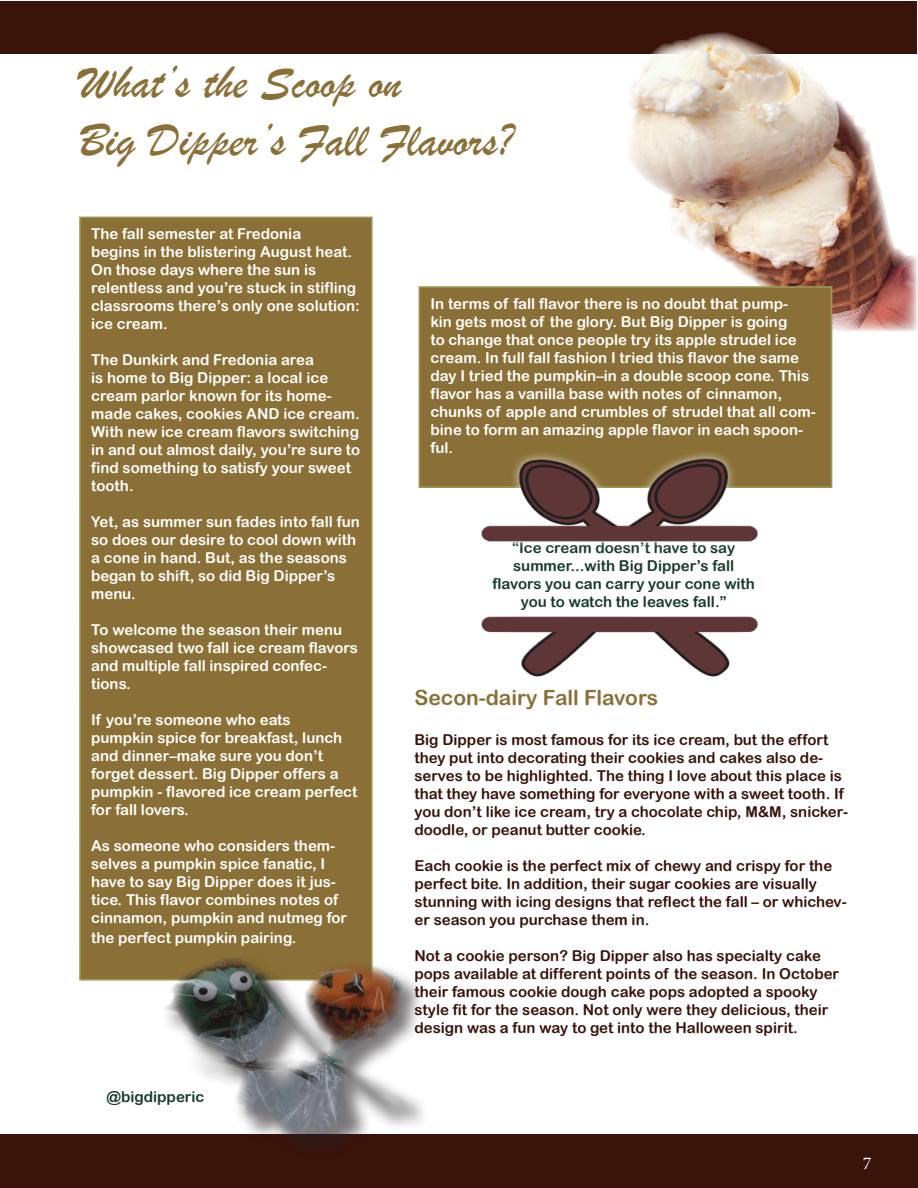
<style>
.page{position:relative;width:918px;height:1188px;background:#fff}
.page>*{position:absolute;margin:0;border:0;box-sizing:border-box;transform-origin:0 0}
.t1{font:48px "Brush Script";color:#8a7036}
.t2{font:21px "Arial Rounded MT Bold";color:#8a7036}
.t3{font:18px "Minion Pro";color:#fff}
.t4{font:15px/18px "Arial Rounded MT Bold";color:#fff}
.t5{font:15px/18px "Arial Rounded MT Bold";color:#3a130a}
.t6{font:15px/18px "Arial Rounded MT Bold";color:#183c2a;text-align:center}
</style>
<div class="page">
<div style="left:1px;top:1px;width:916px;height:52px;background:#3a130a"></div>
<div style="left:1px;top:1134px;width:917px;height:54px;background:#3a130a"></div>
<div style="left:80px;top:217px;width:292px;height:763px;background:#8a7036"></div>
<div style="left:79px;top:217px;width:294px;height:764px;border:2px solid #989d57"></div>
<div style="left:160px;top:953px;width:300px;height:205px;background:#231f20;opacity:.6"></div>
<img style="left:140px;top:945px;width:301px;height:189px">
<img style="left:628px;top:32px;width:289px;height:299px">
<div style="left:419px;top:287px;width:413px;height:200px;background:#8a7036"></div>
<div style="left:418px;top:286px;width:414px;height:202px;border:2px solid #989d57"></div>
<img style="left:444px;top:452px;width:350px;height:225px">
<p class="t1" style="left:79px;top:53px;width:324px">What’s the Scoop on</p>
<p class="t1" style="left:79px;top:111px;width:435px">Big Dipper’s Fall Flavors?</p>
<p class="t4" style="left:91px;top:225px;width:212px">The fall semester at Fredonia</p>
<p class="t4" style="left:91px;top:243px;width:270px">begins in the blistering August heat.<br>On those days where the sun is relentless and you’re stuck in stifling classrooms there’s only one solution: ice cream.</p>
<p class="t4" style="left:91px;top:351px;width:271px">The Dunkirk and Fredonia area<br>is home to Big Dipper: a local ice cream parlor known for its home&shy;made cakes, cookies AND ice cream.<br>With new ice cream flavors switching in and out almost daily, you’re sure to find something to satisfy your sweet tooth.</p>
<p class="t4" style="left:91px;top:513px;width:270px">Yet, as summer sun fades into fall fun so does our desire to cool down with a cone in hand. But, as the seasons began to shift, so did Big Dipper’s menu.</p>
<p class="t4" style="left:91px;top:621px;width:268px">To welcome the season their menu showcased two fall ice cream flavors and multiple fall inspired confec&shy;tions.</p>
<p class="t4" style="left:91px;top:711px;width:201px">If you’re someone who eats</p>
<p class="t4" style="left:91px;top:729px;width:268px">pumpkin spice for breakfast, lunch and dinner–make sure you don’t forget dessert. Big Dipper offers a pumpkin - flavored ice cream perfect for fall lovers.</p>
<p class="t4" style="left:91px;top:837px;width:257px">As someone who considers them&shy;selves a pumpkin spice fanatic, I have to say Big Dipper does it jus&shy;tice. This flavor combines notes of cinnamon, pumpkin and nutmeg for</p>
<p class="t4" style="left:91px;top:929px;width:207px">the perfect pumpkin pairing.</p>
<p class="t6" style="left:106px;top:1087px;width:100px">@bigdipperic</p>
<p class="t4" style="left:430px;top:295px;width:387px">In terms of fall flavor there is no doubt that pump-<br>kin gets most of the glory. But Big Dipper is going<br>to change that once people try its apple strudel ice cream. In full fall fashion I tried this flavor the same day I tried the pumpkin–in a double scoop cone. This flavor has a vanilla base with notes of cinnamon, chunks of apple and crumbles of strudel that all com&shy;bine to form an amazing apple flavor in each spoon&shy;ful.</p>
<p class="t6" style="left:512px;top:539px;width:224px">“Ice cream doesn’t have to say</p>
<p class="t6" style="left:513px;top:557px;width:223px">summer...with Big Dipper’s fall</p>
<p class="t6" style="left:492px;top:575px;width:264px">flavors you can carry your cone with you to watch the leaves fall.”</p>
<p class="t2" style="left:414px;top:685px;width:245px">Secon-dairy Fall Flavors</p>
<p class="t5" style="left:414px;top:730px;width:435px">Big Dipper is most famous for its ice cream, but the effort they put into decorating their cookies and cakes also de&shy;serves to be highlighted. The thing I love about this place is that they have something for everyone with a sweet tooth. If you don’t like ice cream, try a chocolate chip, M&amp;M, snicker&shy;doodle, or peanut butter cookie.</p>
<p class="t5" style="left:414px;top:856px;width:434px">Each cookie is the perfect mix of chewy and crispy for the perfect bite. In addition, their sugar cookies are visually stunning with icing designs that reflect the fall – or whichev&shy;er season you purchase them in.</p>
<p class="t5" style="left:414px;top:946px;width:426px">Not a cookie person? Big Dipper also has specialty cake pops available at different points of the season. In October their famous cookie dough cake pops adopted a spooky style fit for the season. Not only were they delicious, their design was a fun way to get into the Halloween spirit.</p>
<p class="t3" style="left:863px;top:1151px;width:10px">7</p>
</div>
